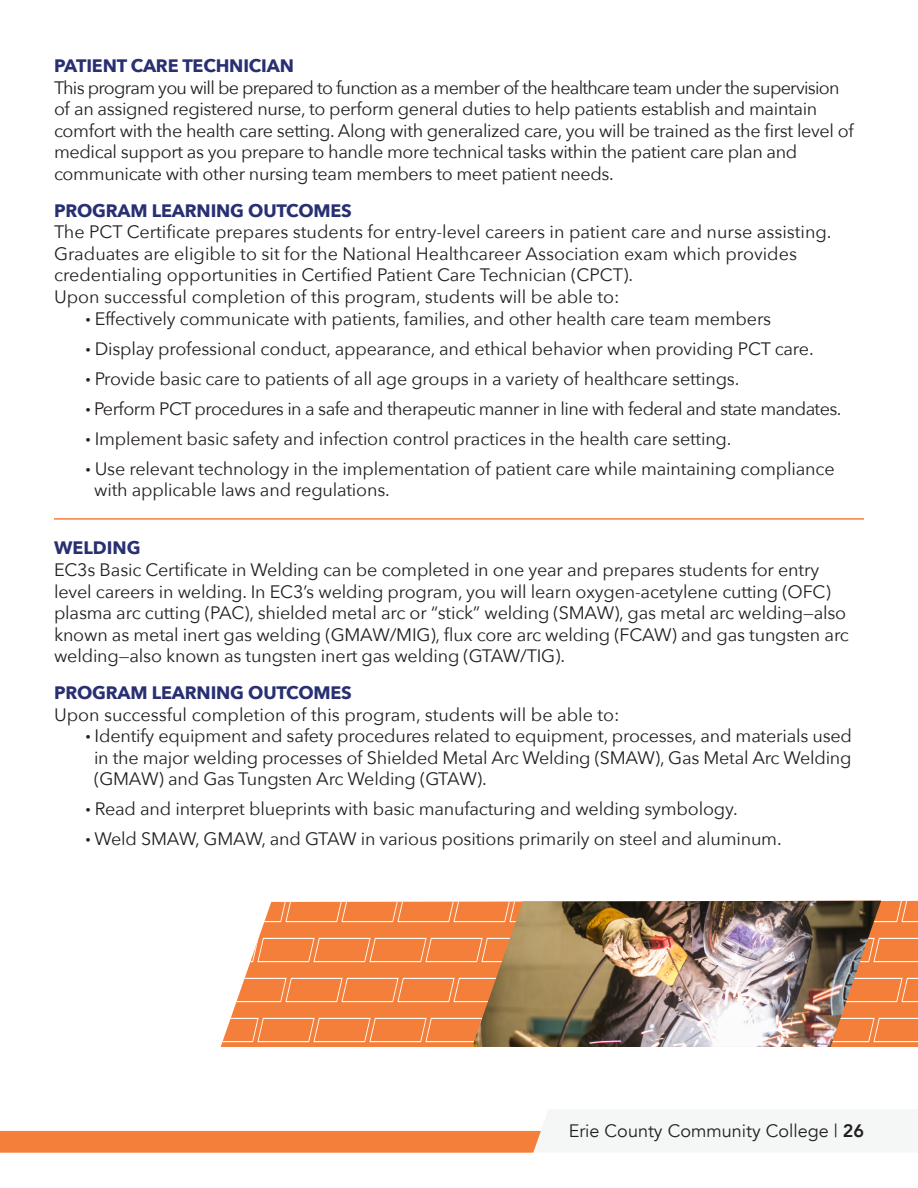
<style>
.page{position:relative;width:918px;height:1188px;background:#fff}
.page>*{position:absolute;margin:0;border:0;box-sizing:border-box;transform-origin:0 0}
.Policy{font:18px/21.6px "Avenir Next";letter-spacing:-.01em;color:#231f20}
.Policy-2{font:18px "Avenir Next";letter-spacing:-.04em;color:#231f20}
.Policy-3{font:18px "Avenir Next";letter-spacing:-.03em;color:#231f20}
.Policy-4{font:700 18px "Avenir Next";letter-spacing:-.01em;color:#283072}
.t1{font:18px "Avenir";color:#231f20}
.s1{font-weight:700}
.s2{font-weight:800}
</style>
<div class="page">
<svg style="left:0;top:1130px;width:541px;height:23px;background:#f48645"></svg>
<svg style="left:221px;top:901px;width:697px;height:146px;background:#f59258"></svg>
<hr style="left:54px;top:518px;width:810px;height:2px;background:#f47f3a">
<img style="left:472px;top:901px;width:409px;height:146px">
<p class="Policy-4" style="left:54px;top:50px;width:241px">PATIENT CARE TECHNICIAN</p>
<p class="Policy-2" style="left:54px;top:72px;width:787px">This program you will be prepared to function as a member of the healthcare team under the supervision</p>
<p class="Policy" style="left:54px;top:97px;width:801px">of an assigned registered nurse, to perform general duties to help patients establish and maintain comfort with the health care setting. Along with generalized care, you will be trained as the first level of medical support as you prepare to handle more technical tasks within the patient care plan and</p>
<p class="Policy" style="left:54px;top:162px;width:561px">communicate with other nursing team members to meet patient needs.</p>
<p class="Policy-4" style="left:54px;top:195px;width:299px">PROGRAM LEARNING OUTCOMES</p>
<p class="Policy" style="left:54px;top:220px;width:779px">The PCT Certificate prepares students for entry-level careers in patient care and nurse assisting.<br>Graduates are eligible to sit for the National Healthcareer Association exam which provides</p>
<p class="Policy" style="left:54px;top:264px;width:581px">credentialing opportunities in Certified Patient Care Technician (CPCT).</p>
<p class="Policy" style="left:54px;top:285px;width:567px">Upon successful completion of this program, students will be able to:</p>
<p class="Policy" style="left:86px;top:307px;width:687px"><span class="s1">·</span> Effectively communicate with patients, families, and other health care team members</p>
<p class="Policy" style="left:86px;top:337px;width:730px"><span class="s1">·</span> Display professional conduct, appearance, and ethical behavior when providing PCT care.</p>
<p class="Policy" style="left:86px;top:367px;width:655px"><span class="s1">·</span> Provide basic care to patients of all age groups in a variety of healthcare settings.</p>
<p class="Policy-3" style="left:86px;top:393px;width:758px"><span class="s1">·</span> Perform PCT procedures in a safe and therapeutic manner in line with federal and state mandates.</p>
<p class="Policy" style="left:86px;top:427px;width:648px"><span class="s1">·</span> Implement basic safety and infection control practices in the health care setting.</p>
<p class="Policy" style="left:94px;top:457px;width:742px;text-indent:-9px"><span class="s1">·</span> Use relevant technology in the implementation of patient care while maintaining compliance with applicable laws and regulations.</p>
<p class="Policy-4" style="left:54px;top:533px;width:88px">WELDING</p>
<p class="Policy" style="left:54px;top:558px;width:796px">EC3s Basic Certificate in Welding can be completed in one year and prepares students for entry level careers in welding. In EC3’s welding program, you will learn oxygen-acetylene cutting (OFC) plasma arc cutting (PAC), shielded metal arc or “stick” welding (SMAW), gas metal arc welding—also known as metal inert gas welding (GMAW/MIG), flux core arc welding (FCAW) and gas tungsten arc welding—also known as tungsten inert gas welding (GTAW/TIG).</p>
<p class="Policy-4" style="left:54px;top:677px;width:299px">PROGRAM LEARNING OUTCOMES</p>
<p class="Policy" style="left:54px;top:703px;width:567px">Upon successful completion of this program, students will be able to:</p>
<p class="Policy" style="left:94px;top:724px;width:760px;text-align:justify;text-indent:-9px"><span class="s1">·</span> Identify equipment and safety procedures related to equipment, processes, and materials used in the major welding processes of Shielded Metal Arc Welding (SMAW), Gas Metal Arc Welding (GMAW) and Gas Tungsten Arc Welding (GTAW).</p>
<p class="Policy" style="left:86px;top:798px;width:654px"><span class="s1">·</span> Read and interpret blueprints with basic manufacturing and welding symbology.</p>
<p class="Policy" style="left:86px;top:828px;width:698px"><span class="s1">·</span> Weld SMAW, GMAW, and GTAW in various positions primarily on steel and aluminum.</p>
<p class="t1" style="left:569px;top:1121px;width:297px">Erie County Community College | <span class="s2">26</span></p>
</div>
